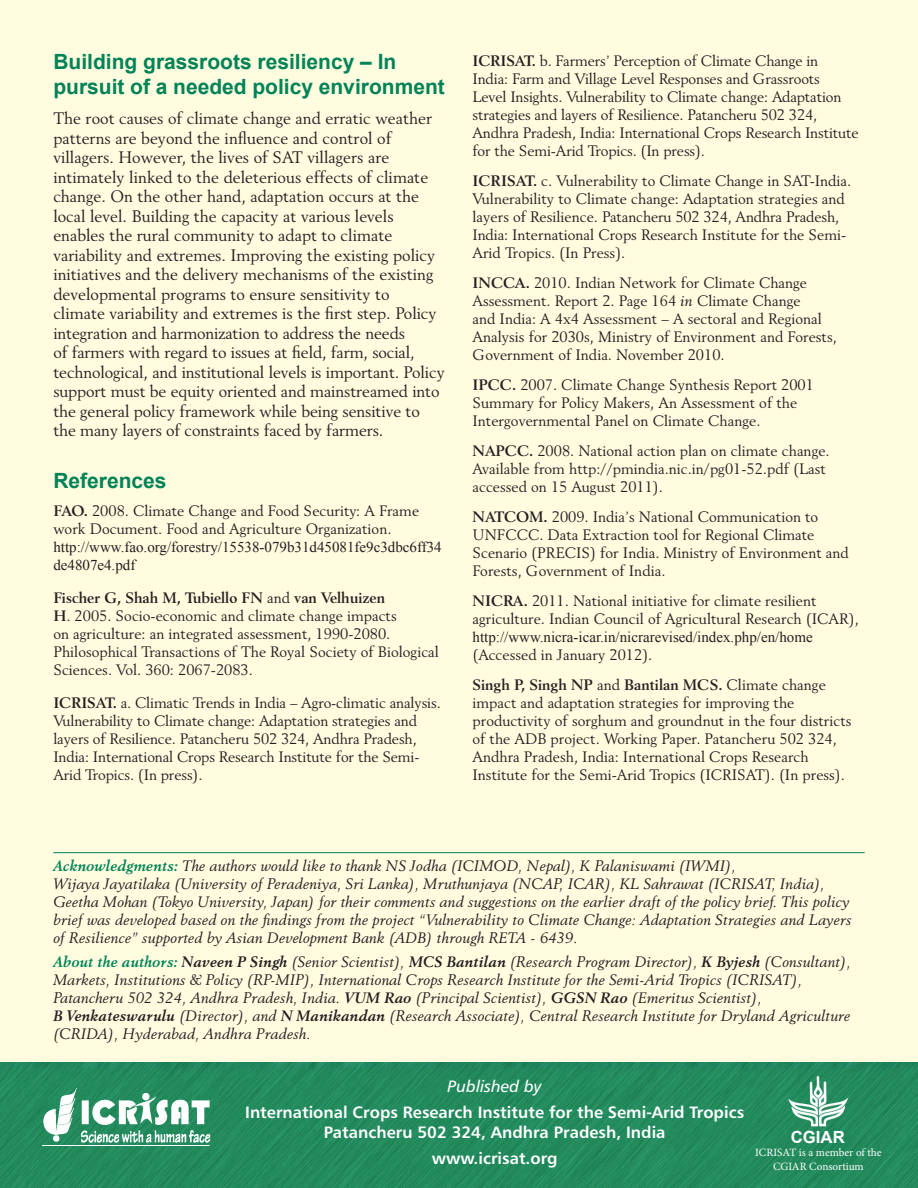
<style>
.page{position:relative;width:918px;height:1188px;background:#fffce0}
.page>*{position:absolute;margin:0;border:0;box-sizing:border-box;transform-origin:0 0}
.B{font:700 21px/25.2px "Arial";color:#008357}
.Body_text{font:700 16.8px "Arial";color:#fff}
.Body_text-2{font:16.5px/19.5px "Revival 565 BT";color:#231f20}
.Published_by{font:16.5px/19.8px "Humanist 777 BT Bold B";color:#fff;text-align:center}
.Published_by-2{font:16.5px "Humanist 777 BT Italic B";color:#fff}
.Refs{font:15px/18px "Revival 565 BT";color:#231f20}
.About_the_authors{font:italic 15px/18px "Revival 565 BT";color:#231f20}
.Body_text-3{font:11.1px/13.4px "Minion Pro";color:#fff;text-align:center}
.s1{font-weight:700}
.s2{font-family:"Times New Roman"}
.s3{font-style:italic}
.s4{font-weight:700;color:#008357}
</style>
<div class="page">
<img style="left:0;top:1062px;width:918px;height:126px">
<img style="left:42px;top:1088px;width:173px;height:58px">
<hr style="left:53px;top:852px;width:812px;height:1px;background:#008357">
<img style="left:783px;top:1070px;width:69px;height:60px">
<p class="B" style="left:53px;top:50px;width:393px">Building grassroots resiliency – In pursuit of a needed policy environment</p>
<p class="Body_text-2" style="left:53px;top:109px;width:393px">The root causes of climate change and erratic weather patterns are beyond the influence and control of villagers. However, the lives of SAT villagers are intimately linked to the deleterious effects of climate change. On the other hand, adaptation occurs at the local level. Building the capacity at various levels enables the rural community to adapt to climate variability and extremes. Improving the existing policy initiatives and the delivery mechanisms of the existing developmental programs to ensure sensitivity to climate variability and extremes is the first step. Policy integration and harmonization to address the needs<br>of farmers with regard to issues at field, farm, social, technological, and institutional levels is important. Policy support must be equity oriented and mainstreamed into the general policy framework while being sensitive to the many layers of constraints faced by farmers.</p>
<p class="B" style="left:53px;top:469px;width:115px">References</p>
<p class="Refs" style="left:53px;top:502px;width:390px"><span class="s1">FAO.</span> 2008. Climate Change and Food Security: A Frame work Document. Food and Agriculture Organization. <span class="s2">http://www.fao.org/forestry/15538-079b31d45081fe9c3dbc6ff34 de4807e4.pdf</span></p>
<p class="Refs" style="left:53px;top:589px;width:387px"><span class="s1">Fischer G, Shah M, Tubiello FN</span> and <span class="s1">van Velhuizen<br>H</span>. 2005. Socio-economic and climate change impacts<br>on agriculture: an integrated assessment, 1990-2080.<br>Philosophical Transactions of The Royal Society of Biological Sciences. Vol. 360: 2067-2083.</p>
<p class="Refs" style="left:53px;top:694px;width:389px"><span class="s1">ICRISAT.</span> a. Climatic Trends in India – Agro-climatic analysis.<br>Vulnerability to Climate change: Adaptation strategies and layers of Resilience. Patancheru 502 324, Andhra Pradesh, India: International Crops Research Institute for the Semi-Arid Tropics. (In press).</p>
<p class="Refs" style="left:472px;top:52px;width:388px"><span class="s1">ICRISAT.</span> b. Farmers’ Perception of Climate Change in<br>India: Farm and Village Level Responses and Grassroots<br>Level Insights. Vulnerability to Climate change: Adaptation strategies and layers of Resilience. Patancheru 502 324, Andhra Pradesh, India: International Crops Research Institute for the Semi-Arid Tropics. (In press).</p>
<p class="Refs" style="left:472px;top:172px;width:380px"><span class="s1">ICRISAT.</span> c. Vulnerability to Climate Change in SAT-India.<br>Vulnerability to Climate change: Adaptation strategies and layers of Resilience. Patancheru 502 324, Andhra Pradesh, India: International Crops Research Institute for the Semi-Arid Tropics. (In Press).</p>
<p class="Refs" style="left:472px;top:274px;width:366px"><span class="s1">INCCA.</span> 2010. Indian Network for Climate Change Assessment. Report 2. Page 164 <span class="s3">in</span> Climate Change<br>and India: A 4x4 Assessment – A sectoral and Regional Analysis for 2030s, Ministry of Environment and Forests, Government of India. November 2010.</p>
<p class="Refs" style="left:472px;top:376px;width:343px"><span class="s1">IPCC.</span> 2007. Climate Change Synthesis Report 2001<br>Summary for Policy Makers, An Assessment of the<br>Intergovernmental Panel on Climate Change.</p>
<p class="Refs" style="left:472px;top:442px;width:359px"><span class="s1">NAPCC.</span> 2008. National action plan on climate change.<br>Available from http://pmindia.nic.in/pg01-52.pdf (Last accessed on 15 August 2011).</p>
<p class="Refs" style="left:472px;top:508px;width:378px"><span class="s1">NATCOM.</span> 2009. India’s National Communication to UNFCCC. Data Extraction tool for Regional Climate Scenario (PRECIS) for India. Ministry of Environment and Forests, Government of India.</p>
<p class="Refs" style="left:472px;top:592px;width:388px"><span class="s1">NICRA.</span> 2011. National initiative for climate resilient agriculture. Indian Council of Agricultural Research (ICAR), <span class="s2">http://www.nicra-icar.in/nicrarevised/index.php/en/home </span>(Accessed in January 2012).</p>
<p class="Refs" style="left:472px;top:676px;width:381px"><span class="s1">Singh P, Singh NP</span> and <span class="s1">Bantilan MCS.</span> Climate change impact and adaptation strategies for improving the productivity of sorghum and groundnut in the four districts of the ADB project. Working Paper. Patancheru 502 324, Andhra Pradesh, India: International Crops Research Institute for the Semi-Arid Tropics (ICRISAT). (In press).</p>
<p class="About_the_authors" style="left:53px;top:857px;width:800px"><span class="s4">Acknowledgments:</span> The authors would like to thank NS Jodha (ICIMOD, Nepal), K Palaniswami (IWMI),<br>Wijaya Jayatilaka (University of Peradeniya, Sri Lanka), Mruthunjaya (NCAP, ICAR), KL Sahrawat (ICRISAT, India), Geetha Mohan (Tokyo University, Japan) for their comments and suggestions on the earlier draft of the policy brief. This policy brief was developed based on the findings from the project “Vulnerability to Climate Change: Adaptation Strategies and Layers of Resilience” supported by Asian Development Bank (ADB) through RETA - 6439.</p>
<p class="About_the_authors" style="left:53px;top:953px;width:799px"><span class="s4">About the authors:</span> <span class="s1">Naveen P Singh</span> (Senior Scientist), <span class="s1">MCS Bantilan</span> (Research Program Director), <span class="s1">K Byjesh</span> (Consultant), Markets, Institutions &amp; Policy (RP-MIP), International Crops Research Institute for the Semi-Arid Tropics (ICRISAT), Patancheru 502 324, Andhra Pradesh, India. <span class="s1">VUM Rao</span> (Principal Scientist), <span class="s1">GGSN Rao</span> (Emeritus Scientist),<br><span class="s1">B Venkateswarulu</span> (Director), and <span class="s1">N Manikandan</span> (Research Associate), Central Research Institute for Dryland Agriculture (CRIDA), Hyderabad, Andhra Pradesh.</p>
<p class="Published_by-2" style="left:448px;top:1076px;width:96px">Published by</p>
<p class="Published_by" style="left:245px;top:1102px;width:501px">International Crops Research Institute for the Semi-Arid Tropics<br>Patancheru 502 324, Andhra Pradesh, India</p>
<p class="Published_by" style="left:432px;top:1148px;width:127px">www.icrisat.org</p>
<p class="Body_text" style="left:791px;top:1126px;width:55px">CGIAR</p>
<p class="Body_text-3" style="left:755px;top:1146px;width:128px">ICRISAT is a member of the<br>CGIAR Consortium</p>
</div>
